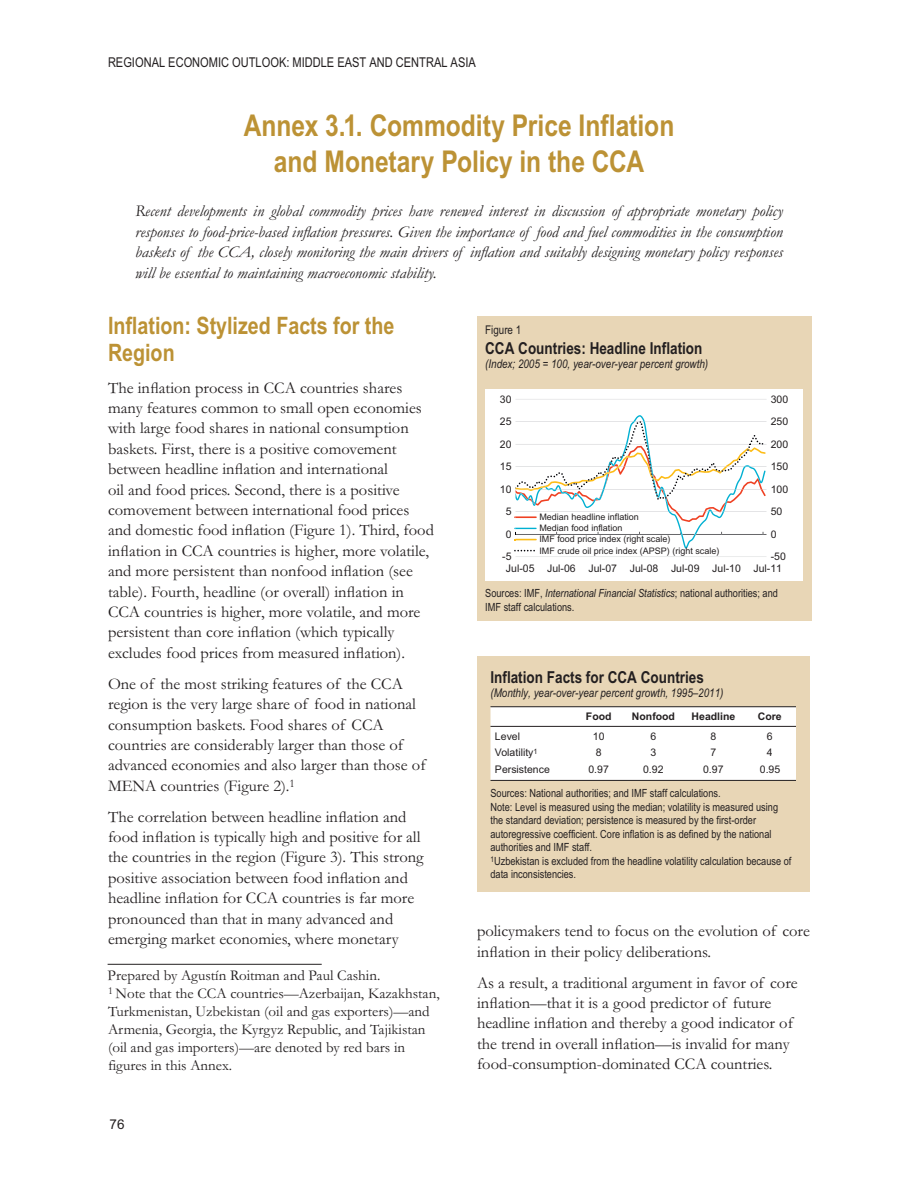
<style>
.page{position:relative;width:918px;height:1188px;background:#fff}
.page>*{position:absolute;margin:0;border:0;box-sizing:border-box;transform-origin:0 0}
.t1{font:700 30px/36px "Arial Narrow";color:#bc9235;text-align:center}
.t2{font:700 24px/27px "Arial Narrow";color:#bc9235}
.t3{font:16.5px/20.4px "Garamond";color:#231f20}
.t4{font:italic 16.5px/20.4px "Garamond";color:#231f20;text-align:justify}
.t5{font:700 16.5px "Arial Narrow";color:#231f20}
.t6{font:15px/18px "Garamond";color:#231f20}
.t7{font:13.5px "Arial Narrow";color:#231f20}
.t8{font:13.5px "Arial";color:#231f20}
.t9{font:italic 12px "Arial Narrow";color:#231f20}
.t10{font:12px "Arial Narrow";color:#231f20}
.t11{font:11.25px/13.5px "Arial Narrow";color:#231f20}
.t12{font:10.5px "Arial";color:#231f20}
.t13{font:700 10.5px "Arial";color:#231f20}
.t14{font:9px/10.6px "Arial";color:#231f20}
.s1{font-style:italic}
</style>
<div class="page">
<div style="left:477px;top:316px;width:334px;height:304px;background:#e8d6b6"></div>
<div style="left:485px;top:389px;width:318px;height:191px;background:#fff"></div>
<svg style="left:514px;top:399px;width:253px;height:158px"></svg>
<hr style="left:108px;top:964px;width:214px;height:1px;background:#231f20">
<div style="left:477px;top:657px;width:333px;height:235px;background:#e8d6b6"></div>
<div style="left:490px;top:707px;width:306px;height:73px;background:#fff"></div>
<hr style="left:490px;top:706px;width:306px;height:1px;background:#231f20">
<hr style="left:490px;top:726px;width:306px;height:1px;background:#231f20">
<hr style="left:490px;top:780px;width:306px;height:1px;background:#231f20">
<p class="t7" style="left:108px;top:57px;width:369px">REGIONAL ECONOMIC OUTLOOK: MI DDLE EAST AND CENTRAL ASIA</p>
<h1 class="t1" style="left:244px;top:111px;width:432px">Annex 3.1. Commodity Price Inflation and Monetary Policy in the CCA</h1>
<p class="t4" style="left:135px;top:203px;width:650px">Recent developments in global commodity prices have renewed interest in discussion of appropriate monetary policy responses to food-price-based inflation pressures. Given the importance of food and fuel commodities in the consumption baskets of the CCA, closely monitoring the main drivers of inflation and suitably designing monetary policy responses will be essential to maintaining macroeconomic stability.</p>
<h2 class="t2" style="left:108px;top:315px;width:288px">Inflation: Stylized Facts for the<br>Region</h2>
<p class="t3" style="left:108px;top:379px;width:327px">The inflation process in CCA countries shares many features common to small open economies with large food shares in national consumption baskets. First, there is a positive comovement between headline inflation and international<br>oil and food prices. Second, there is a positive comovement between international food prices and domestic food inflation (Figure 1). Third, food inflation in CCA countries is higher, more volatile, and more persistent than nonfood inflation (see table). Fourth, headline (or overall) inflation in CCA countries is higher, more volatile, and more persistent than core inflation (which typically excludes food prices from measured inflation).</p>
<p class="t3" style="left:108px;top:675px;width:319px">One of the most striking features of the CCA region is the very large share of food in national consumption baskets. Food shares of CCA countries are considerably larger than those of advanced economies and also larger than those of MENA countries (Figure 2).<sup>1</sup></p>
<p class="t3" style="left:108px;top:808px;width:317px">The correlation between headline inflation and food inflation is typically high and positive for all the countries in the region (Figure 3). This strong positive association between food inflation and headline inflation for CCA countries is far more pronounced than that in many advanced and emerging market economies, where monetary</p>
<p class="t6" style="left:108px;top:985px;width:333px"><sup>1</sup> Note that the CCA countries—Azerbaijan, Kazakhstan, Turkmenistan, Uzbekistan (oil and gas exporters)—and Armenia, Georgia, the Kyrgyz Republic, and Tajikistan (oil and gas importers)—are denoted by red bars in figures in this Annex.</p>
<p class="t6" style="left:108px;top:968px;width:274px">Prepared by Agustín Roitman and Paul Cashin.</p>
<p class="t8" style="left:110px;top:1120px;width:17px">76</p>
<p class="t10" style="left:485px;top:323px;width:38px">Figure 1</p>
<p class="t5" style="left:485px;top:342px;width:219px">CCA Countries: Headline Inflation</p>
<p class="t9" style="left:485px;top:360px;width:224px">(Index; 2005 = 100, year-over-year percent growth)</p>
<p class="t12" style="left:500px;top:395px;width:13px">30</p>
<p class="t12" style="left:771px;top:395px;width:19px">300</p>
<p class="t12" style="left:500px;top:418px;width:13px">25</p>
<p class="t12" style="left:771px;top:418px;width:19px">250</p>
<p class="t12" style="left:500px;top:440px;width:13px">20</p>
<p class="t12" style="left:771px;top:440px;width:19px">200</p>
<p class="t12" style="left:500px;top:463px;width:13px">15</p>
<p class="t12" style="left:771px;top:463px;width:19px">150</p>
<p class="t12" style="left:500px;top:485px;width:13px">10</p>
<p class="t12" style="left:771px;top:485px;width:19px">100</p>
<p class="t12" style="left:506px;top:508px;width:7px">5</p>
<p class="t12" style="left:506px;top:530px;width:7px">0</p>
<p class="t12" style="left:502px;top:553px;width:11px">-5</p>
<p class="t14" style="left:539px;top:513px;width:101px">Median headline inflation<br>Median food inflation</p>
<p class="t14" style="left:539px;top:535px;width:182px;line-height:11.1px">IMF food price index (right scale)<br>IMF crude oil price index (APSP) (right scale)</p>
<p class="t12" style="left:771px;top:508px;width:13px">50</p>
<p class="t12" style="left:771px;top:530px;width:7px">0</p>
<p class="t12" style="left:771px;top:553px;width:17px">-50</p>
<p class="t12" style="left:506px;top:565px;width:278px">Jul-05 Jul-06 Jul-07 Jul-08 Jul-09 Jul-10 Jul-11</p>
<p class="t11" style="left:485px;top:588px;width:294px">Sources: IMF, <span class="s1">International Financial Statistics</span>; national authorities; and<br>IMF staff calculations.</p>
<p class="t5" style="left:490px;top:671px;width:215px">Inflation Facts for CCA Countries</p>
<p class="t9" style="left:490px;top:689px;width:234px">(Monthly, year-over-year percent growth, 1995–2011)</p>
<p class="t13" style="left:586px;top:713px;width:27px">Food</p>
<p class="t13" style="left:632px;top:713px;width:45px">Nonfood</p>
<p class="t13" style="left:692px;top:713px;width:45px">Headline</p>
<p class="t13" style="left:758px;top:713px;width:25px">Core</p>
<p class="t12" style="left:495px;top:732px;width:27px">Level</p>
<p class="t12" style="left:593px;top:732px;width:13px">10</p>
<p class="t12" style="left:651px;top:732px;width:7px">6</p>
<p class="t12" style="left:711px;top:732px;width:7px">8</p>
<p class="t12" style="left:767px;top:732px;width:7px">6</p>
<p class="t12" style="left:495px;top:749px;width:44px">Volatility<sup>1</sup></p>
<p class="t12" style="left:596px;top:749px;width:7px">8</p>
<p class="t12" style="left:651px;top:749px;width:7px">3</p>
<p class="t12" style="left:711px;top:749px;width:7px">7</p>
<p class="t12" style="left:767px;top:749px;width:7px">4</p>
<p class="t12" style="left:495px;top:765px;width:56px">Persistence</p>
<p class="t12" style="left:588px;top:765px;width:22px">0.97</p>
<p class="t12" style="left:643px;top:765px;width:22px">0.92</p>
<p class="t12" style="left:703px;top:765px;width:22px">0.97</p>
<p class="t12" style="left:760px;top:765px;width:22px">0.95</p>
<p class="t11" style="left:490px;top:788px;width:302px">Sources: National authorities; and IMF staff calculations.<br>Note: Level is measured using the median; volatility is measured using the standard deviation; persistence is measured by the first-order autoregressive coefficient. Core inflation is as defined by the national authorities and IMF staff.<br><sup>1</sup>Uzbekistan is excluded from the headline volatility calculation because of data inconsistencies.</p>
<p class="t3" style="left:477px;top:923px;width:335px">policymakers tend to focus on the evolution of core inflation in their policy deliberations.</p>
<p class="t3" style="left:477px;top:974px;width:322px">As a result, a traditional argument in favor of core inflation—that it is a good predictor of future headline inflation and thereby a good indicator of the trend in overall inflation—is invalid for many food-consumption-dominated CCA countries.</p>
</div>
